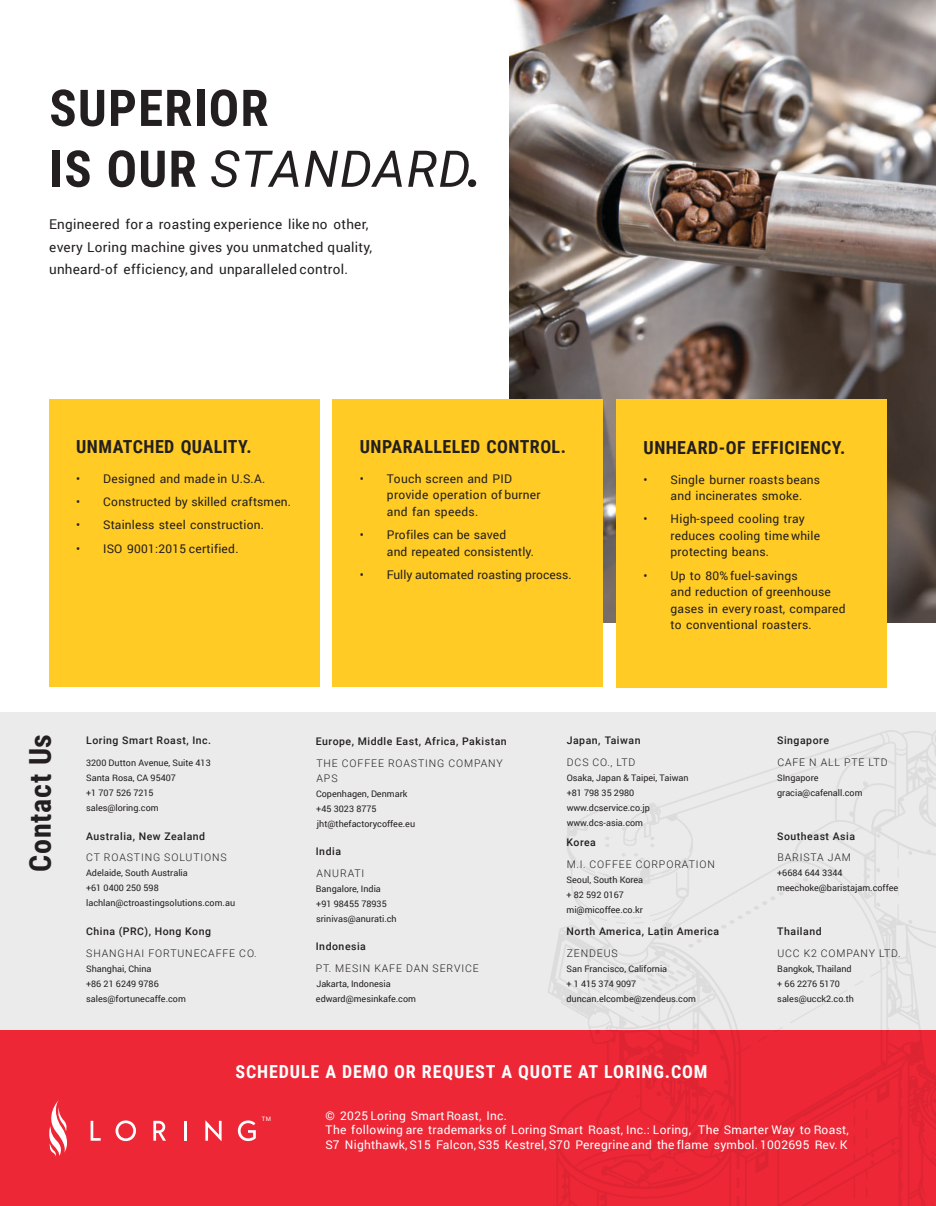
<style>
.page{position:relative;width:936px;height:1206px;background:#fff}
.page>*{position:absolute;margin:0;border:0;box-sizing:border-box;transform-origin:0 0}
.t1{font:italic 50.7px "Roboto";letter-spacing:.025em;color:#231f20}
.t2{font:700 50.7px "Roboto Condensed";letter-spacing:.025em;color:#231f20}
.t3{font:700 30px "Roboto Condensed";letter-spacing:.025em;color:#231f20}
.t4{font:700 18px "Roboto Condensed";letter-spacing:.025em;color:#231f20}
.t5{font:700 18px "Roboto Condensed";letter-spacing:.05em;color:#fff}
.t6{font:13.5px/22.5px "Roboto";letter-spacing:.02em;color:#231f20}
.t7{font:12px/16.5px "Roboto";letter-spacing:.015em;color:#231f20}
.t8{font:12px/14.4px "Roboto";letter-spacing:.025em;color:#fff}
.t9{font:500 10.5px "Roboto";letter-spacing:.05em;color:#231f20}
.t10{font:300 10.5px/15px "Roboto";letter-spacing:.085em;color:#231f20}
.t11{font:9px/15px "Roboto";color:#231f20}
.t12{font:6px "Roboto";color:#fff}
.s1{font-family:"Roboto Condensed";font-weight:700;font-style:normal}
</style>
<div class="page">
<div style="left:0;top:712px;width:935px;height:319px;background:#ebebeb"></div>
<div style="left:0;top:1030px;width:935px;height:175px;background:#ed2736"></div>
<img style="left:509px;top:0;width:426px;height:622px">
<div style="left:49px;top:399px;width:270px;height:287px;background:#ffcb24"></div>
<div style="left:616px;top:399px;width:270px;height:289px;background:#ffcb24"></div>
<div style="left:333px;top:399px;width:270px;height:287px;background:#ffcb24"></div>
<svg style="left:91px;top:1120px;width:10px;height:20px"></svg>
<svg style="left:115px;top:1120px;width:21px;height:21px"></svg>
<svg style="left:153px;top:1120px;width:13px;height:20px"></svg>
<hr style="left:184px;top:1120px;width:3px;height:20px;background:#fff">
<svg style="left:205px;top:1120px;width:16px;height:21px"></svg>
<svg style="left:238px;top:1120px;width:18px;height:21px"></svg>
<svg style="left:49px;top:1100px;width:18px;height:56px"></svg>
<h1 class="t2" style="left:49px;top:88px;width:221px">SUPERIOR</h1>
<h1 class="t1" style="left:49px;top:149px;width:432px"><span class="s1">IS OUR</span> STANDARD<span class="s1">.</span></h1>
<h3 class="t6" style="left:49px;top:213px;width:324px">Engineered for a roasting experience like no other, every Loring machine gives you unmatched quality, unheard-of efficiency, and unparalleled control.</h3>
<h3 class="t4" style="left:76px;top:439px;width:177px">UNMATCHED QUALITY.</h3>
<h3 class="t7" style="left:76px;top:470px;width:190px">• Designed and made in U.S.A.</h3>
<h3 class="t7" style="left:76px;top:493px;width:216px">• Constructed by skilled craftsmen.</h3>
<h3 class="t7" style="left:76px;top:516px;width:189px">• Stainless steel construction.</h3>
<h3 class="t7" style="left:76px;top:539px;width:164px">• ISO 9001:2015 certified.</h3>
<h3 class="t4" style="left:360px;top:439px;width:207px">UNPARALLELED CONTROL.</h3>
<h3 class="t7" style="left:387px;top:470px;width:155px;text-indent:-27px">• Touch screen and PID provide operation of burner and fan speeds.</h3>
<h3 class="t7" style="left:387px;top:526px;width:148px;text-indent:-27px">• Profiles can be saved<br>and repeated consistently.</h3>
<h3 class="t7" style="left:360px;top:566px;width:213px">• Fully automated roasting process.</h3>
<h3 class="t4" style="left:643px;top:440px;width:203px">UNHEARD-OF EFFICIENCY.</h3>
<h3 class="t7" style="left:670px;top:471px;width:151px;text-indent:-27px">• Single burner roasts beans and incinerates smoke.</h3>
<h3 class="t7" style="left:670px;top:510px;width:151px;text-indent:-27px">• High-speed cooling tray reduces cooling time while protecting beans.</h3>
<h3 class="t7" style="left:670px;top:567px;width:177px;text-indent:-27px">• Up to 80% fuel-savings<br>and reduction of greenhouse gases in every roast, compared to conventional roasters.</h3>
<h2 class="t3" style="left:28px;top:871px;width:139px;rotate:-90deg">Contact Us</h2>
<p class="t9" style="left:86px;top:736px;width:126px">Loring Smart Roast, Inc.</p>
<p class="t11" style="left:86px;top:755px;width:126px">3200 Dutton Avenue, Suite 413<br>Santa Rosa, CA 95407<br>+1 707 526 7215 sales@loring.com</p>
<p class="t9" style="left:86px;top:831px;width:121px">Australia, New Zealand</p>
<p class="t10" style="left:86px;top:851px;width:142px">CT ROASTING SOLUTIONS</p>
<p class="t11" style="left:86px;top:865px;width:150px">Adelaide, South Australia<br>+61 0400 250 598 lachlan@ctroastingsolutions.com.au</p>
<p class="t9" style="left:86px;top:927px;width:126px">China (PRC), Hong Kong</p>
<p class="t10" style="left:86px;top:946px;width:172px">SHANGHAI FORTUNECAFFE CO.</p>
<p class="t11" style="left:86px;top:960px;width:101px">Shanghai, China<br>+86 21 6249 9786 sales@fortunecaffe.com</p>
<p class="t9" style="left:316px;top:737px;width:192px">Europe, Middle East, Africa, Pakistan</p>
<p class="t10" style="left:316px;top:756px;width:188px">THE COFFEE ROASTING COMPANY<br>APS</p>
<p class="t11" style="left:316px;top:785px;width:100px">Copenhagen, Denmark +45 3023 8775 jht@thefactorycoffee.eu</p>
<p class="t9" style="left:316px;top:847px;width:27px">India</p>
<p class="t10" style="left:316px;top:866px;width:49px">ANURATI</p>
<p class="t11" style="left:316px;top:880px;width:82px">Bangalore, India +91 98455 78935 srinivas@anurati.ch</p>
<p class="t9" style="left:316px;top:942px;width:52px">Indonesia</p>
<p class="t10" style="left:316px;top:961px;width:165px">PT. MESIN KAFE DAN SERVICE</p>
<p class="t11" style="left:316px;top:975px;width:102px">Jakarta, Indonesia edward@mesinkafe.com</p>
<p class="t9" style="left:566px;top:736px;width:75px">Japan, Taiwan</p>
<p class="t10" style="left:567px;top:756px;width:70px">DCS CO., LTD</p>
<p class="t11" style="left:566px;top:770px;width:123px">Osaka, Japan &amp; Taipei, Taiwan +81 798 35 2980 www.dcservice.co.jp www.dcs-asia.com</p>
<p class="t9" style="left:566px;top:838px;width:31px">Korea</p>
<p class="t10" style="left:566px;top:857px;width:150px">M.I. COFFEE CORPORATION</p>
<p class="t11" style="left:566px;top:871px;width:78px">Seoul, South Korea + 82 592 0167 mi@micoffee.co.kr</p>
<p class="t9" style="left:566px;top:927px;width:154px">North America, Latin America</p>
<p class="t10" style="left:566px;top:946px;width:53px">ZENDEUS</p>
<p class="t11" style="left:566px;top:960px;width:131px">San Francisco, California<br>+ 1 415 374 9097 duncan.elcombe@zendeus.com</p>
<p class="t9" style="left:777px;top:736px;width:53px">Singapore</p>
<p class="t10" style="left:777px;top:756px;width:112px">CAFE N ALL PTE LTD</p>
<p class="t11" style="left:777px;top:770px;width:87px">SIngapore gracia@cafenall.com</p>
<p class="t9" style="left:777px;top:831px;width:79px">Southeast Asia</p>
<p class="t10" style="left:777px;top:851px;width:75px">BARISTA JAM</p>
<p class="t11" style="left:777px;top:865px;width:122px">+6684 644 3344 meechoke@baristajam.coffee</p>
<p class="t9" style="left:777px;top:927px;width:46px">Thailand</p>
<p class="t10" style="left:777px;top:946px;width:125px">UCC K2 COMPANY LTD.</p>
<p class="t11" style="left:777px;top:960px;width:78px">Bangkok, Thailand + 66 2276 5170 sales@ucck2.co.th</p>
<h3 class="t5" style="left:235px;top:1064px;width:473px">SCHEDULE A DEMO OR REQUEST A QUOTE AT LORING.COM</h3>
<p class="t12" style="left:262px;top:1115px;width:11px">TM</p>
<h3 class="t8" style="left:325px;top:1108px;width:525px">© 2025 Loring Smart Roast, Inc.<br>The following are trademarks of Loring Smart Roast, Inc.: Loring, The Smarter Way to Roast,<br>S7 Nighthawk, S15 Falcon, S35 Kestrel, S70 Peregrine and the flame symbol. 1002695 Rev. K</h3>
</div>
